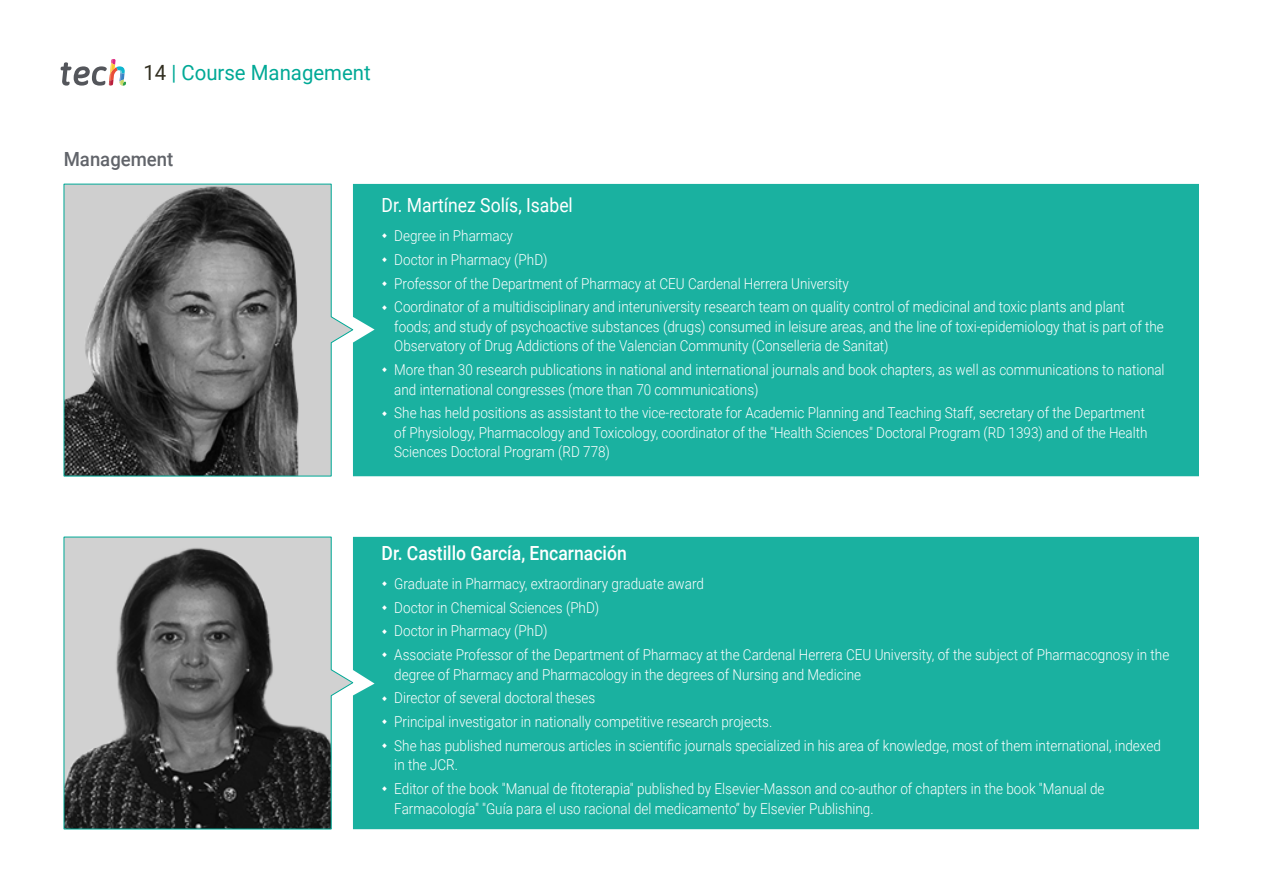
<style>
.page{position:relative;width:1263px;height:893px;background:#fff}
.page>*{position:absolute;margin:0;border:0;box-sizing:border-box;transform-origin:0 0}
.t1{font:21px "Roboto";color:#00a996}
.t2{font:500 19.5px "Roboto";color:#fff;scale:.9 1}
.t3{font:19.5px "Roboto";color:#fff;scale:.9 1}
.t4{font:500 19.5px "Roboto";color:#61646a;scale:.95 1}
.t5{font:300 15px/23.7px "Roboto";color:#fff;scale:.9 1}
.s1{color:#312e20}
</style>
<div class="page">
<div style="left:353px;top:184px;width:846px;height:292px;background:#1ab1a0"></div>
<div style="left:353px;top:537px;width:846px;height:292px;background:#1ab1a0"></div>
<svg style="left:64px;top:184px;width:289px;height:292px;background:#808181"></svg>
<svg style="left:64px;top:537px;width:289px;height:292px;background:#7a7b7b"></svg>
<svg style="left:61px;top:59px;width:65px;height:27px"></svg>
<svg style="left:382px;top:233px;width:5px;height:5px"></svg>
<svg style="left:382px;top:257px;width:5px;height:5px"></svg>
<svg style="left:382px;top:281px;width:5px;height:5px"></svg>
<svg style="left:382px;top:305px;width:5px;height:5px"></svg>
<svg style="left:382px;top:367px;width:5px;height:5px"></svg>
<svg style="left:382px;top:411px;width:5px;height:5px"></svg>
<svg style="left:382px;top:581px;width:5px;height:5px"></svg>
<svg style="left:382px;top:605px;width:5px;height:5px"></svg>
<svg style="left:382px;top:629px;width:5px;height:5px"></svg>
<svg style="left:382px;top:652px;width:5px;height:5px"></svg>
<svg style="left:382px;top:696px;width:5px;height:5px"></svg>
<svg style="left:382px;top:719px;width:5px;height:5px"></svg>
<svg style="left:382px;top:743px;width:5px;height:5px"></svg>
<svg style="left:382px;top:786px;width:5px;height:5px"></svg>
<h1 class="t1" style="left:144px;top:57px;width:229px"><span class="s1">14</span> | Course Management</h1>
<h2 class="t4" style="left:64px;top:145px;width:117px">Management</h2>
<h2 class="t3" style="left:382px;top:192px;width:214px">Dr. Martínez Solís, Isabel</h2>
<p class="t5" style="left:394px;top:223px;width:813px">Degree in Pharmacy<br>Doctor in Pharmacy (PhD)<br>Professor of the Department of Pharmacy at CEU Cardenal Herrera University<br>Coordinator of a multidisciplinary and interuniversity research team on quality control of medicinal and toxic plants and plant</p>
<p class="t5" style="left:394px;top:316px;width:856px;line-height:19.5px">foods; and study of psychoactive substances (drugs) consumed in leisure areas, and the line of toxi-epidemiology that is part of the<br>Observatory of Drug Addictions of the Valencian Community (Conselleria de Sanitat)</p>
<p class="t5" style="left:394px;top:359px;width:857px;line-height:19.5px">More than 30 research publications in national and international journals and book chapters, as well as communications to national and international congresses (more than 70 communications)</p>
<p class="t5" style="left:394px;top:403px;width:838px;line-height:19.5px">She has held positions as assistant to the vice-rectorate for Academic Planning and Teaching Staff, secretary of the Department of Physiology, Pharmacology and Toxicology, coordinator of the "Health Sciences" Doctoral Program (RD 1393) and of the Health<br>Sciences Doctoral Program (RD 778)</p>
<h2 class="t2" style="left:382px;top:539px;width:274px">Dr. Castillo García, Encarnación</h2>
<p class="t5" style="left:394px;top:571px;width:863px">Graduate in Pharmacy, extraordinary graduate award<br>Doctor in Chemical Sciences (PhD)<br>Doctor in Pharmacy (PhD)<br>Associate Professor of the Department of Pharmacy at the Cardenal Herrera CEU University, of the subject of Pharmacognosy in the</p>
<p class="t5" style="left:394px;top:662px;width:853px">degree of Pharmacy and Pharmacology in the degrees of Nursing and Medicine<br>Director of several doctoral theses<br>Principal investigator in nationally competitive research projects.<br>She has published numerous articles in scientific journals specialized in his area of knowledge, most of them international, indexed</p>
<p class="t5" style="left:394px;top:752px;width:791px">in the JCR.<br>Editor of the book "Manual de fitoterapia" published by Elsevier-Masson and co-author of chapters in the book "Manual de</p>
<p class="t5" style="left:394px;top:796px;width:534px">Farmacología" "Guía para el uso racional del medicamento” by Elsevier Publishing.</p>
</div>
